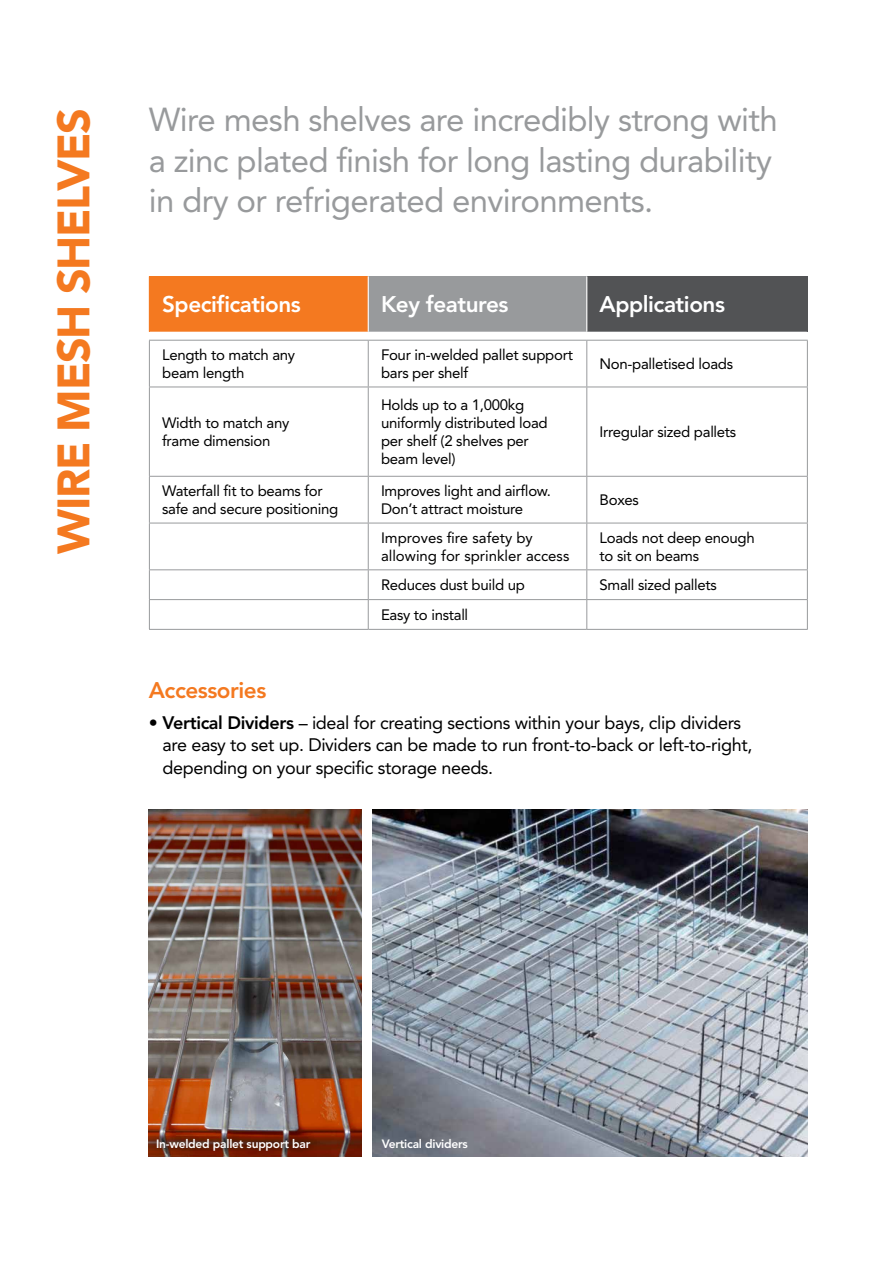
<style>
.page{position:relative;width:893px;height:1263px;background:#fff}
.page>*{position:absolute;margin:0;border:0;box-sizing:border-box;transform-origin:0 0}
.t1{font:900 45px "Avenir";letter-spacing:-.03em;color:#f47920}
.t2{font:33px/40.5px "Avenir";letter-spacing:-.02em;color:#989a9c}
.t3{font:800 22.5px "Avenir";letter-spacing:-.02em;color:#fff}
.t4{font:800 22.5px "Avenir";letter-spacing:-.02em;color:#f47920}
.t5{font:18px/22.5px "Avenir";letter-spacing:-.02em;color:#000}
.t6{font:15px/18px "Avenir";letter-spacing:-.02em;color:#000}
.t7{font:15px/18px "Avenir";color:#000}
.t8{font:800 12px "Avenir";letter-spacing:-.02em;color:#fff}
.s1{font-weight:800}
</style>
<div class="page">
<div style="left:149px;top:276px;width:219px;height:56px;background:#f47920"></div>
<div style="left:368px;top:276px;width:219px;height:56px;background:#989a9c"></div>
<div style="left:587px;top:276px;width:220px;height:56px;background:#525355"></div>
<svg style="left:149px;top:339px;width:658px;height:1px"></svg>
<hr style="left:807px;top:276px;width:1px;height:56px;background:#525355">
<hr style="left:368px;top:276px;width:1px;height:56px;background:#fff">
<hr style="left:586px;top:276px;width:1px;height:56px;background:#fff">
<hr style="left:149px;top:340px;width:219px;height:1px;background:#989a9c">
<hr style="left:149px;top:341px;width:1px;height:46px;background:#989a9c">
<hr style="left:368px;top:340px;width:219px;height:1px;background:#989a9c">
<hr style="left:368px;top:341px;width:1px;height:46px;background:#989a9c">
<hr style="left:587px;top:340px;width:221px;height:1px;background:#989a9c">
<hr style="left:586px;top:341px;width:1px;height:46px;background:#989a9c">
<hr style="left:807px;top:341px;width:1px;height:46px;background:#989a9c">
<hr style="left:149px;top:387px;width:219px;height:1px;background:#989a9c">
<hr style="left:149px;top:387px;width:1px;height:89px;background:#989a9c">
<hr style="left:368px;top:387px;width:219px;height:1px;background:#989a9c">
<hr style="left:368px;top:387px;width:1px;height:89px;background:#989a9c">
<hr style="left:587px;top:387px;width:221px;height:1px;background:#989a9c">
<hr style="left:586px;top:387px;width:1px;height:89px;background:#989a9c">
<hr style="left:807px;top:387px;width:1px;height:89px;background:#989a9c">
<hr style="left:149px;top:476px;width:219px;height:1px;background:#989a9c">
<hr style="left:149px;top:477px;width:1px;height:46px;background:#989a9c">
<hr style="left:368px;top:476px;width:219px;height:1px;background:#989a9c">
<hr style="left:368px;top:477px;width:1px;height:46px;background:#989a9c">
<hr style="left:587px;top:476px;width:221px;height:1px;background:#989a9c">
<hr style="left:586px;top:477px;width:1px;height:46px;background:#989a9c">
<hr style="left:807px;top:477px;width:1px;height:46px;background:#989a9c">
<hr style="left:149px;top:523px;width:219px;height:1px;background:#989a9c">
<hr style="left:149px;top:523px;width:1px;height:46px;background:#989a9c">
<hr style="left:368px;top:523px;width:219px;height:1px;background:#989a9c">
<hr style="left:368px;top:523px;width:1px;height:46px;background:#989a9c">
<hr style="left:587px;top:523px;width:221px;height:1px;background:#989a9c">
<hr style="left:586px;top:523px;width:1px;height:46px;background:#989a9c">
<hr style="left:807px;top:523px;width:1px;height:46px;background:#989a9c">
<hr style="left:149px;top:569px;width:219px;height:1px;background:#989a9c">
<hr style="left:368px;top:569px;width:219px;height:1px;background:#989a9c">
<hr style="left:587px;top:569px;width:221px;height:1px;background:#989a9c">
<hr style="left:149px;top:599px;width:219px;height:1px;background:#989a9c">
<svg style="left:149px;top:570px;width:1px;height:59px"></svg>
<hr style="left:368px;top:599px;width:219px;height:1px;background:#989a9c">
<svg style="left:368px;top:570px;width:1px;height:59px"></svg>
<hr style="left:587px;top:599px;width:221px;height:1px;background:#989a9c">
<svg style="left:586px;top:570px;width:1px;height:59px"></svg>
<svg style="left:807px;top:570px;width:1px;height:59px"></svg>
<hr style="left:149px;top:629px;width:219px;height:1px;background:#989a9c">
<hr style="left:368px;top:629px;width:219px;height:1px;background:#989a9c">
<hr style="left:587px;top:629px;width:221px;height:1px;background:#989a9c">
<img style="left:149px;top:810px;width:212px;height:347px">
<img style="left:372px;top:810px;width:436px;height:347px">
<div style="left:148px;top:1130px;width:170px;height:29px;background:#000;opacity:.8"></div>
<h1 class="t1" style="left:47px;top:554px;width:447px;rotate:-90deg">WIRE MESH SHELVES</h1>
<h2 class="t2" style="left:149px;top:100px;width:630px">Wire mesh shelves are incredibly strong with a zinc plated finish for long lasting durability in dry or refrigerated environments.</h2>
<h3 class="t3" style="left:162px;top:291px;width:140px">Specifications</h3>
<h3 class="t3" style="left:381px;top:291px;width:129px">Key features</h3>
<h3 class="t3" style="left:600px;top:291px;width:127px">Applications</h3>
<p class="t6" style="left:162px;top:346px;width:135px">Length to match any beam length</p>
<p class="t6" style="left:381px;top:346px;width:193px">Four in-welded pallet support bars per shelf</p>
<p class="t6" style="left:600px;top:355px;width:135px">Non-palletised loads</p>
<p class="t6" style="left:162px;top:414px;width:129px">Width to match any frame dimension</p>
<p class="t6" style="left:381px;top:396px;width:168px">Holds up to a 1,000kg uniformly distributed load per shelf (2 shelves per beam level)</p>
<p class="t6" style="left:600px;top:423px;width:138px">Irregular sized pallets</p>
<p class="t6" style="left:162px;top:482px;width:178px">Waterfall fit to beams for safe and secure positioning</p>
<p class="t6" style="left:381px;top:482px;width:172px">Improves light and airflow.<br>Don’t attract moisture</p>
<p class="t6" style="left:600px;top:491px;width:41px">Boxes</p>
<p class="t7" style="left:381px;top:529px;width:190px">Improves fire safety by allowing for sprinkler access</p>
<p class="t6" style="left:600px;top:529px;width:157px">Loads not deep enough to sit on beams</p>
<p class="t6" style="left:381px;top:576px;width:146px">Reduces dust build up</p>
<p class="t6" style="left:600px;top:576px;width:119px">Small sized pallets</p>
<p class="t6" style="left:381px;top:606px;width:89px">Easy to install</p>
<h3 class="t4" style="left:149px;top:677px;width:119px">Accessories</h3>
<p class="t5" style="left:162px;top:711px;width:591px;text-indent:-14px"><span class="s1">• Vertical Dividers</span> – ideal for creating sections within your bays, clip dividers are easy to set up. Dividers can be made to run front-to-back or left-to-right, depending on your specific storage needs.</p>
<p class="t8" style="left:156px;top:1136px;width:156px">In-welded pallet support bar</p>
<p class="t8" style="left:382px;top:1136px;width:88px">Vertical dividers</p>
</div>
